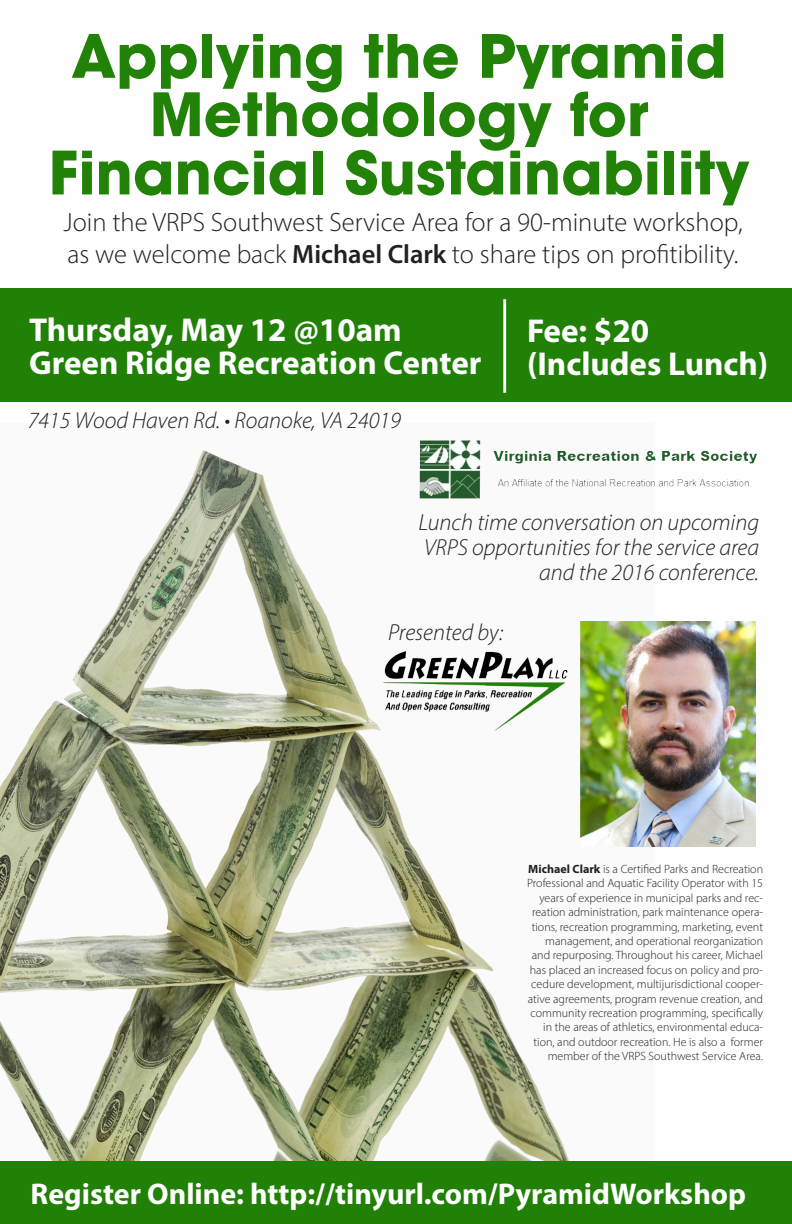
<style>
.page{position:relative;width:792px;height:1224px;background:#fff}
.page>*{position:absolute;margin:0;border:0;box-sizing:border-box;transform-origin:0 0}
.t1{font:700 59.2px "ITC Avant Garde Std";color:#228207}
.t2{font:700 33.2px "Myriad Pro";color:#fff}
.t3{font:700 30px "Myriad Pro";color:#fff}
.t4{font:300 26.5px "Myriad Pro";color:#231f20}
.t5{font:italic 300 23.2px "Myriad Pro";color:#231f20}
.t6{font:300 12px/14.4px "Myriad Pro";color:#231f20;text-align:right}
.s1{font-weight:600}
.s2{font-weight:700}
</style>
<div class="page">
<img style="left:0;top:450px;width:654px;height:712px">
<div style="left:0;top:288px;width:792px;height:114px;background:#218106"></div>
<img style="left:580px;top:621px;width:176px;height:226px">
<img style="left:378px;top:646px;width:194px;height:88px">
<img style="left:416px;top:440px;width:341px;height:60px">
<hr style="left:503px;top:299px;width:3px;height:94px;background:#fff">
<div style="left:0;top:1162px;width:792px;height:62px;background:#218106"></div>
<p class="t1" style="left:71px;top:18px;width:657px">Applying the Pyramid</p>
<p class="t1" style="left:150px;top:76px;width:500px">Methodology for</p>
<p class="t1" style="left:49px;top:134px;width:702px">Financial Sustainability</p>
<p class="t4" style="left:63px;top:207px;width:681px">Join the VRPS Southwest Service Area for a 90-minute workshop,</p>
<p class="t4" style="left:68px;top:238px;width:673px">as we welcome back <span class="s1">Michael Clark</span> to share tips on profitibility.</p>
<p class="t2" style="left:29px;top:308px;width:374px">Thursday, May 12 @10am</p>
<p class="t2" style="left:29px;top:342px;width:454px">Green Ridge Recreation Center</p>
<p class="t5" style="left:28px;top:407px;width:375px">7415 Wood Haven Rd. • Roanoke, VA 24019</p>
<p class="t2" style="left:527px;top:309px;width:124px">Fee: $20</p>
<p class="t2" style="left:527px;top:343px;width:243px">(Includes Lunch)</p>
<p class="t5" style="left:419px;top:509px;width:342px">Lunch time conversation on upcoming</p>
<p class="t5" style="left:424px;top:534px;width:337px">VRPS opportunities for the service area</p>
<p class="t5" style="left:539px;top:559px;width:221px">and the 2016 conference.</p>
<p class="t5" style="left:388px;top:619px;width:116px">Presented by:</p>
<p class="t6" style="left:527px;top:862px;width:237px"><span class="s2">Michael Clark</span> is a Certified Parks and Recreation Professional and Aquatic Facility Operator with 15 years of experience in municipal parks and rec&shy;reation administration, park maintenance opera&shy;tions, recreation programming, marketing, event management, and operational reorganization and repurposing. Throughout his career, Michael has placed an increased focus on policy and pro&shy;cedure development, multijurisdictional cooper&shy;ative agreements, program revenue creation, and community recreation programming, specifically in the areas of athletics, environmental educa&shy;tion, and outdoor recreation. He is also a former member of the VRPS Southwest Service Area.</p>
<p class="t3" style="left:31px;top:1174px;width:717px">Register Online: http://tinyurl.com/PyramidWorkshop</p>
</div>
